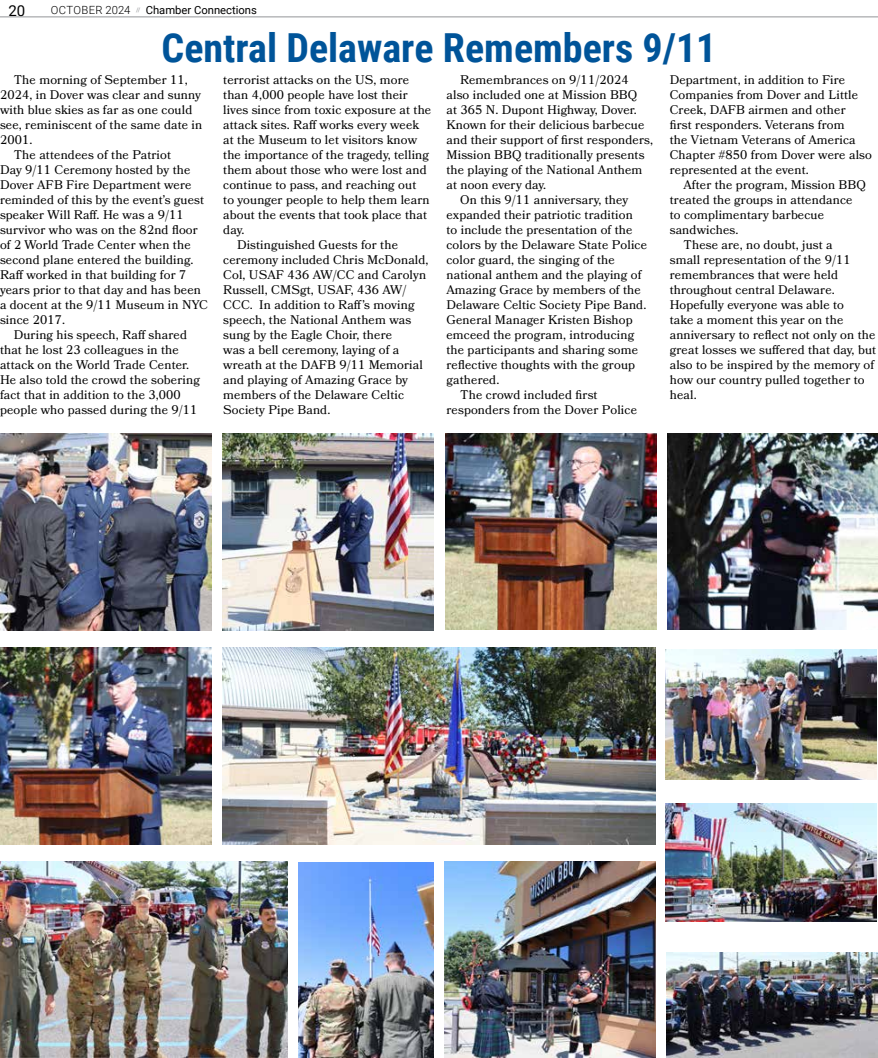
<style>
.page{position:relative;width:878px;height:1058px;background:#fff}
.page>*{position:absolute;margin:0;border:0;box-sizing:border-box;transform-origin:0 0}
.t1{font:700 40px "Roboto Condensed";color:#005499}
.t2{font:15px "Roboto";color:#000}
.t3{font:12.5px/15px "Bookmania";letter-spacing:.01em;color:#000}
.t4{font:11.25px "Roboto";color:#000}
.t5{font:300 11.25px "Roboto";letter-spacing:.02em;color:#000}
</style>
<div class="page">
<hr style="left:0;top:17px;width:878px;height:1px;background:#939598">
<img style="left:0;top:433px;width:211px;height:197px">
<img style="left:222px;top:433px;width:211px;height:197px">
<img style="left:445px;top:433px;width:211px;height:197px">
<img style="left:668px;top:433px;width:210px;height:197px">
<img style="left:0;top:647px;width:211px;height:197px">
<img style="left:222px;top:647px;width:433px;height:197px">
<img style="left:444px;top:861px;width:211px;height:197px">
<img style="left:665px;top:650px;width:211px;height:129px">
<img style="left:0;top:861px;width:287px;height:196px">
<img style="left:298px;top:862px;width:135px;height:196px">
<img style="left:665px;top:803px;width:211px;height:119px">
<img style="left:667px;top:952px;width:211px;height:105px">
<p class="t2" style="left:8px;top:0;width:18px">20</p>
<p class="t4" style="left:146px;top:2px;width:113px">Chamber Connections</p>
<h1 class="t1" style="left:162px;top:20px;width:556px">Central Delaware Remembers 9/11</h1>
<p class="t3" style="left:14px;top:72px;width:176px">The morning of September 11,</p>
<p class="t3" style="left:0;top:87px;width:202px">2024, in Dover was clear and sunny</p>
<p class="t3" style="left:0;top:102px;width:194px">with blue skies as far as one could</p>
<p class="t3" style="left:0;top:117px;width:204px">see, reminiscent of the same date in</p>
<p class="t3" style="left:0;top:132px;width:34px">2001.</p>
<p class="t3" style="left:14px;top:147px;width:159px">The attendees of the Patriot</p>
<p class="t3" style="left:0;top:162px;width:192px">Day 9/11 Ceremony hosted by the</p>
<p class="t3" style="left:0;top:177px;width:193px">Dover AFB Fire Department were</p>
<p class="t3" style="left:0;top:192px;width:206px">reminded of this by the event’s guest</p>
<p class="t3" style="left:0;top:207px;width:185px">speaker Will Raff. He was a 9/11</p>
<p class="t3" style="left:0;top:222px;width:199px">survivor who was on the 82nd floor</p>
<p class="t3" style="left:0;top:237px;width:192px">of 2 World Trade Center when the</p>
<p class="t3" style="left:0;top:252px;width:195px">second plane entered the building.</p>
<p class="t3" style="left:0;top:267px;width:188px">Raff worked in that building for 7</p>
<p class="t3" style="left:0;top:282px;width:202px">years prior to that day and has been</p>
<p class="t3" style="left:0;top:297px;width:209px">a docent at the 9/11 Museum in NYC</p>
<p class="t3" style="left:0;top:312px;width:67px">since 2017.</p>
<p class="t3" style="left:14px;top:327px;width:175px">During his speech, Raff shared</p>
<p class="t3" style="left:0;top:342px;width:180px">that he lost 23 colleagues in the</p>
<p class="t3" style="left:0;top:357px;width:190px">attack on the World Trade Center.</p>
<p class="t3" style="left:0;top:372px;width:201px">He also told the crowd the sobering</p>
<p class="t3" style="left:0;top:387px;width:182px">fact that in addition to the 3,000</p>
<p class="t3" style="left:0;top:402px;width:199px">people who passed during the 9/11</p>
<p class="t5" style="left:51px;top:2px;width:91px">OCTOBER 2024 <sup>//</sup></p>
<p class="t3" style="left:460px;top:72px;width:170px">Remembrances on 9/11/2024</p>
<p class="t3" style="left:446px;top:87px;width:192px">also included one at Mission BBQ</p>
<p class="t3" style="left:446px;top:102px;width:192px">at 365 N. Dupont Highway, Dover.</p>
<p class="t3" style="left:446px;top:117px;width:199px">Known for their delicious barbecue</p>
<p class="t3" style="left:446px;top:132px;width:208px">and their support of first responders,</p>
<p class="t3" style="left:446px;top:147px;width:199px">Mission BBQ traditionally presents</p>
<p class="t3" style="left:446px;top:162px;width:197px">the playing of the National Anthem</p>
<p class="t3" style="left:446px;top:177px;width:101px">at noon every day.</p>
<p class="t3" style="left:460px;top:192px;width:169px">On this 9/11 anniversary, they</p>
<p class="t3" style="left:446px;top:207px;width:188px">expanded their patriotic tradition</p>
<p class="t3" style="left:446px;top:222px;width:187px">to include the presentation of the</p>
<p class="t3" style="left:446px;top:237px;width:202px">colors by the Delaware State Police</p>
<p class="t3" style="left:446px;top:252px;width:170px">color guard, the singing of the</p>
<p class="t3" style="left:446px;top:267px;width:196px">national anthem and the playing of</p>
<p class="t3" style="left:446px;top:282px;width:196px">Amazing Grace by members of the</p>
<p class="t3" style="left:446px;top:297px;width:201px">Delaware Celtic Society Pipe Band.</p>
<p class="t3" style="left:446px;top:312px;width:188px">General Manager Kristen Bishop</p>
<p class="t3" style="left:446px;top:327px;width:189px">emceed the program, introducing</p>
<p class="t3" style="left:446px;top:342px;width:193px">the participants and sharing some</p>
<p class="t3" style="left:446px;top:357px;width:190px">reflective thoughts with the group</p>
<p class="t3" style="left:446px;top:372px;width:54px">gathered.</p>
<p class="t3" style="left:460px;top:387px;width:139px">The crowd included first</p>
<p class="t3" style="left:446px;top:402px;width:192px">responders from the Dover Police</p>
<p class="t3" style="left:223px;top:72px;width:187px">terrorist attacks on the US, more</p>
<p class="t3" style="left:223px;top:87px;width:186px">than 4,000 people have lost their</p>
<p class="t3" style="left:223px;top:102px;width:209px">lives since from toxic exposure at the</p>
<p class="t3" style="left:223px;top:117px;width:197px">attack sites. Raff works every week</p>
<p class="t3" style="left:223px;top:132px;width:195px">at the Museum to let visitors know</p>
<p class="t3" style="left:223px;top:147px;width:207px">the importance of the tragedy, telling</p>
<p class="t3" style="left:223px;top:162px;width:205px">them about those who were lost and</p>
<p class="t3" style="left:223px;top:177px;width:194px">continue to pass, and reaching out</p>
<p class="t3" style="left:223px;top:192px;width:208px">to younger people to help them learn</p>
<p class="t3" style="left:223px;top:207px;width:205px">about the events that took place that</p>
<p class="t3" style="left:223px;top:222px;width:23px">day.</p>
<p class="t3" style="left:237px;top:237px;width:162px">Distinguished Guests for the</p>
<p class="t3" style="left:223px;top:252px;width:207px">ceremony included Chris McDonald,</p>
<p class="t3" style="left:223px;top:267px;width:204px">Col, USAF 436 AW/CC and Carolyn</p>
<p class="t3" style="left:223px;top:282px;width:185px">Russell, CMSgt, USAF, 436 AW/</p>
<p class="t3" style="left:223px;top:297px;width:193px">CCC. In addition to Raff’s moving</p>
<p class="t3" style="left:223px;top:312px;width:189px">speech, the National Anthem was</p>
<p class="t3" style="left:223px;top:327px;width:170px">sung by the Eagle Choir, there</p>
<p class="t3" style="left:223px;top:342px;width:178px">was a bell ceremony, laying of a</p>
<p class="t3" style="left:223px;top:357px;width:201px">wreath at the DAFB 9/11 Memorial</p>
<p class="t3" style="left:223px;top:372px;width:186px">and playing of Amazing Grace by</p>
<p class="t3" style="left:223px;top:387px;width:182px">members of the Delaware Celtic</p>
<p class="t3" style="left:223px;top:402px;width:109px">Society Pipe Band.</p>
<p class="t3" style="left:669px;top:72px;width:204px">Department, in addition to Fire<br>Companies from Dover and Little<br>Creek, DAFB airmen and other<br>first responders. Veterans from<br>the Vietnam Veterans of America<br>Chapter #850 from Dover were also represented at the event.</p>
<p class="t3" style="left:683px;top:177px;width:184px">After the program, Mission BBQ</p>
<p class="t3" style="left:669px;top:192px;width:184px">treated the groups in attendance</p>
<p class="t3" style="left:669px;top:207px;width:156px">to complimentary barbecue</p>
<p class="t3" style="left:669px;top:222px;width:70px">sandwiches.</p>
<p class="t3" style="left:683px;top:237px;width:151px">These are, no doubt, just a</p>
<p class="t3" style="left:669px;top:252px;width:182px">small representation of the 9/11</p>
<p class="t3" style="left:669px;top:267px;width:170px">remembrances that were held</p>
<p class="t3" style="left:669px;top:282px;width:166px">throughout central Delaware.</p>
<p class="t3" style="left:669px;top:297px;width:176px">Hopefully everyone was able to</p>
<p class="t3" style="left:669px;top:312px;width:175px">take a moment this year on the</p>
<p class="t3" style="left:669px;top:327px;width:207px">anniversary to reflect not only on the</p>
<p class="t3" style="left:669px;top:342px;width:208px">great losses we suffered that day, but</p>
<p class="t3" style="left:669px;top:357px;width:206px">also to be inspired by the memory of</p>
<p class="t3" style="left:669px;top:372px;width:196px">how our country pulled together to</p>
<p class="t3" style="left:669px;top:387px;width:28px">heal.</p>
</div>
